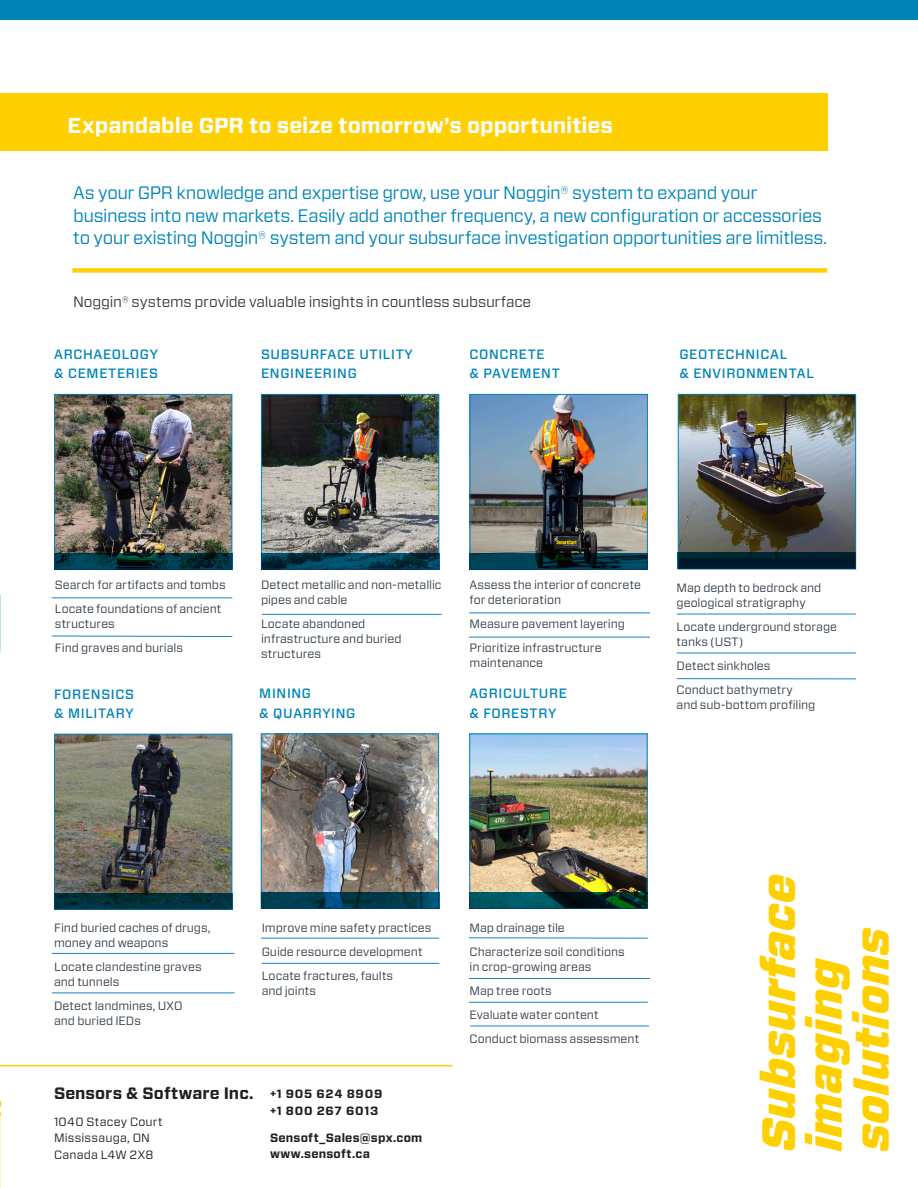
<style>
.page{position:relative;width:918px;height:1188px;background:#fff}
.page>*{position:absolute;margin:0;border:0;box-sizing:border-box;transform-origin:0 0}
.t1{font:italic 900 46.8px/46.8px "Forza";letter-spacing:-.015em;color:#ffd000}
.t2{font:700 21.6px "Forza";color:#fff}
.t3{font:18px/22.5px "Forza";letter-spacing:-.02em;color:#0084b7}
.t4{font:700 16.5px "Forza";letter-spacing:.005em;color:#231f20}
.t5{font:15px "Forza";letter-spacing:-.015em;color:#323d47}
.t6{font:500 13.5px/19.5px "Forza";letter-spacing:.05em;color:#0084b7}
.t7{font:12px/24px "Forza";letter-spacing:-.005em;color:#323d47}
.t8{font:12px/16.5px "Forza";letter-spacing:.015em;color:#231f20}
.t9{font:700 12px/16.5px "Forza";letter-spacing:.025em;color:#231f20}
.t10{font:700 12px/16.5px "Forza";letter-spacing:.07em;color:#231f20}
</style>
<div class="page">
<svg style="left:0;top:1101px;width:1px;height:21px"></svg>
<div style="left:0;top:94px;width:827px;height:57px;background:#ffd000"></div>
<hr style="left:0;top:1065px;width:452px;height:1px;background:#ffd000">
<div style="left:72px;top:268px;width:755px;height:5px;background:#fdd007"></div>
<div style="left:0;top:0;width:918px;height:20px;background:#0084b7"></div>
<img style="left:56px;top:396px;width:174px;height:157px">
<div style="left:54px;top:394px;width:178px;height:175px;border:1px solid #0084b7"></div>
<svg style="left:54px;top:553px;width:178px;height:16px;background:#00303a"></svg>
<img style="left:56px;top:736px;width:174px;height:157px">
<div style="left:54px;top:734px;width:178px;height:175px;border:1px solid #0084b7"></div>
<svg style="left:54px;top:893px;width:178px;height:16px;background:#00303c"></svg>
<img style="left:471px;top:735px;width:175px;height:158px">
<div style="left:469px;top:733px;width:179px;height:176px;border:1px solid #0084b7"></div>
<svg style="left:469px;top:893px;width:179px;height:16px;background:#003d41"></svg>
<img style="left:472px;top:396px;width:174px;height:157px">
<div style="left:470px;top:394px;width:178px;height:175px;border:1px solid #0084b7"></div>
<svg style="left:470px;top:553px;width:178px;height:16px;background:#003140"></svg>
<img style="left:263px;top:396px;width:174px;height:157px">
<div style="left:261px;top:394px;width:178px;height:175px;border:1px solid #0084b7"></div>
<svg style="left:261px;top:553px;width:178px;height:16px;background:#00394f"></svg>
<img style="left:680px;top:396px;width:174px;height:157px">
<div style="left:678px;top:394px;width:178px;height:175px;border:1px solid #0084b7"></div>
<div style="left:678px;top:553px;width:178px;height:16px;background:linear-gradient(to right,#001f2d,#001b2a)"></div>
<hr style="left:0;top:0;width:1px;height:79px;background:#323d47">
<img style="left:263px;top:735px;width:174px;height:158px">
<div style="left:261px;top:733px;width:178px;height:176px;border:1px solid #0084b7"></div>
<svg style="left:261px;top:893px;width:178px;height:16px;background:#003e54"></svg>
<hr style="left:52px;top:597px;width:180px;height:1px;background:#1583c4">
<svg style="left:51px;top:635px;width:182px;height:2px"></svg>
<hr style="left:262px;top:614px;width:180px;height:1px;background:#1583c4">
<hr style="left:469px;top:613px;width:181px;height:1px;background:#1583c4">
<hr style="left:469px;top:637px;width:181px;height:1px;background:#1583c4">
<hr style="left:677px;top:614px;width:179px;height:1px;background:#1583c4">
<hr style="left:677px;top:653px;width:179px;height:1px;background:#1583c4">
<hr style="left:677px;top:678px;width:179px;height:1px;background:#1583c4">
<hr style="left:52px;top:953px;width:183px;height:1px;background:#1583c4">
<hr style="left:52px;top:993px;width:183px;height:1px;background:#1583c4">
<hr style="left:261px;top:938px;width:178px;height:1px;background:#1583c4">
<hr style="left:262px;top:963px;width:177px;height:1px;background:#1583c4">
<hr style="left:469px;top:937px;width:179px;height:2px;background:#1583c4">
<hr style="left:469px;top:978px;width:181px;height:1px;background:#1583c4">
<hr style="left:469px;top:1002px;width:179px;height:1px;background:#1583c4">
<hr style="left:470px;top:1026px;width:179px;height:1px;background:#1583c4">
<h2 class="t2" style="left:68px;top:111px;width:547px">Expandable GPR to seize tomorrow’s opportunities</h2>
<p class="t3" style="left:73px;top:182px;width:756px">As your GPR knowledge and expertise grow, use your Noggin® system to expand your business into new markets. Easily add another frequency, a new configuration or accessories to your existing Noggin® system and your subsurface investigation opportunities are limitless.</p>
<p class="t5" style="left:73px;top:292px;width:459px">Noggin® systems provide valuable insights in countless subsurface</p>
<p class="t6" style="left:54px;top:345px;width:105px">ARCHAEOLOGY &amp; CEMETERIES</p>
<p class="t6" style="left:261px;top:345px;width:153px">SUBSURFACE UTILITY<br>ENGINEERING</p>
<p class="t6" style="left:470px;top:345px;width:92px">CONCRETE<br>&amp; PAVEMENT</p>
<p class="t6" style="left:679px;top:344px;width:136px">GEOTECHNICAL<br>&amp; ENVIRONMENTAL</p>
<p class="t7" style="left:55px;top:573px;width:172px">Search for artifacts and tombs<br>Locate foundations of ancient</p>
<p class="t7" style="left:55px;top:612px;width:130px">structures<br>Find graves and burials</p>
<p class="t6" style="left:54px;top:684px;width:81px">FORENSICS &amp; MILITARY</p>
<p class="t7" style="left:261px;top:578px;width:182px;line-height:15px">Detect metallic and non-metallic pipes and cable</p>
<p class="t7" style="left:261px;top:617px;width:142px;line-height:15px">Locate abandoned infrastructure and buried structures</p>
<p class="t6" style="left:259px;top:684px;width:98px">MINING<br>&amp; QUARRYING</p>
<p class="t7" style="left:470px;top:578px;width:173px;line-height:15px">Assess the interior of concrete for deterioration</p>
<p class="t7" style="left:470px;top:612px;width:157px">Measure pavement layering<br>Prioritize infrastructure</p>
<p class="t7" style="left:470px;top:651px;width:75px">maintenance</p>
<p class="t6" style="left:469px;top:684px;width:99px">AGRICULTURE &amp; FORESTRY</p>
<p class="t7" style="left:677px;top:580px;width:146px;line-height:15px">Map depth to bedrock and geological stratigraphy</p>
<p class="t7" style="left:677px;top:619px;width:162px;line-height:15px">Locate underground storage tanks (UST)</p>
<p class="t7" style="left:677px;top:653px;width:118px">Detect sinkholes<br>Conduct bathymetry</p>
<p class="t7" style="left:677px;top:692px;width:140px">and sub-bottom profiling</p>
<p class="t7" style="left:54px;top:920px;width:158px;line-height:15px">Find buried caches of drugs, money and weapons</p>
<p class="t7" style="left:54px;top:959px;width:149px;line-height:15px">Locate clandestine graves and tunnels</p>
<p class="t7" style="left:54px;top:998px;width:130px;line-height:15px">Detect landmines, UXO and buried IEDs</p>
<p class="t7" style="left:262px;top:915px;width:171px">Improve mine safety practices<br>Guide resource development<br>Locate fractures, faults</p>
<p class="t7" style="left:262px;top:978px;width:56px">and joints</p>
<h3 class="t4" style="left:54px;top:1082px;width:201px">Sensors &amp; Software Inc.</h3>
<p class="t8" style="left:54px;top:1113px;width:110px">1040 Stacey Court<br>Mississauga, ON<br>Canada L4W 2X8</p>
<p class="t10" style="left:270px;top:1086px;width:114px">+1 905 624 8909 +1 800 267 6013</p>
<p class="t9" style="left:270px;top:1129px;width:154px">Sensoft_Sales@spx.com www.sensoft.ca</p>
<p class="t7" style="left:470px;top:915px;width:157px">Map drainage tile<br>Characterize soil conditions</p>
<p class="t7" style="left:470px;top:954px;width:171px">in crop-growing areas<br>Map tree roots<br>Evaluate water content<br>Conduct biomass assessment</p>
<h1 class="t1" style="left:756px;top:1151px;width:278px;rotate:-90deg">Subsurface imaging solutions</h1>
</div>
